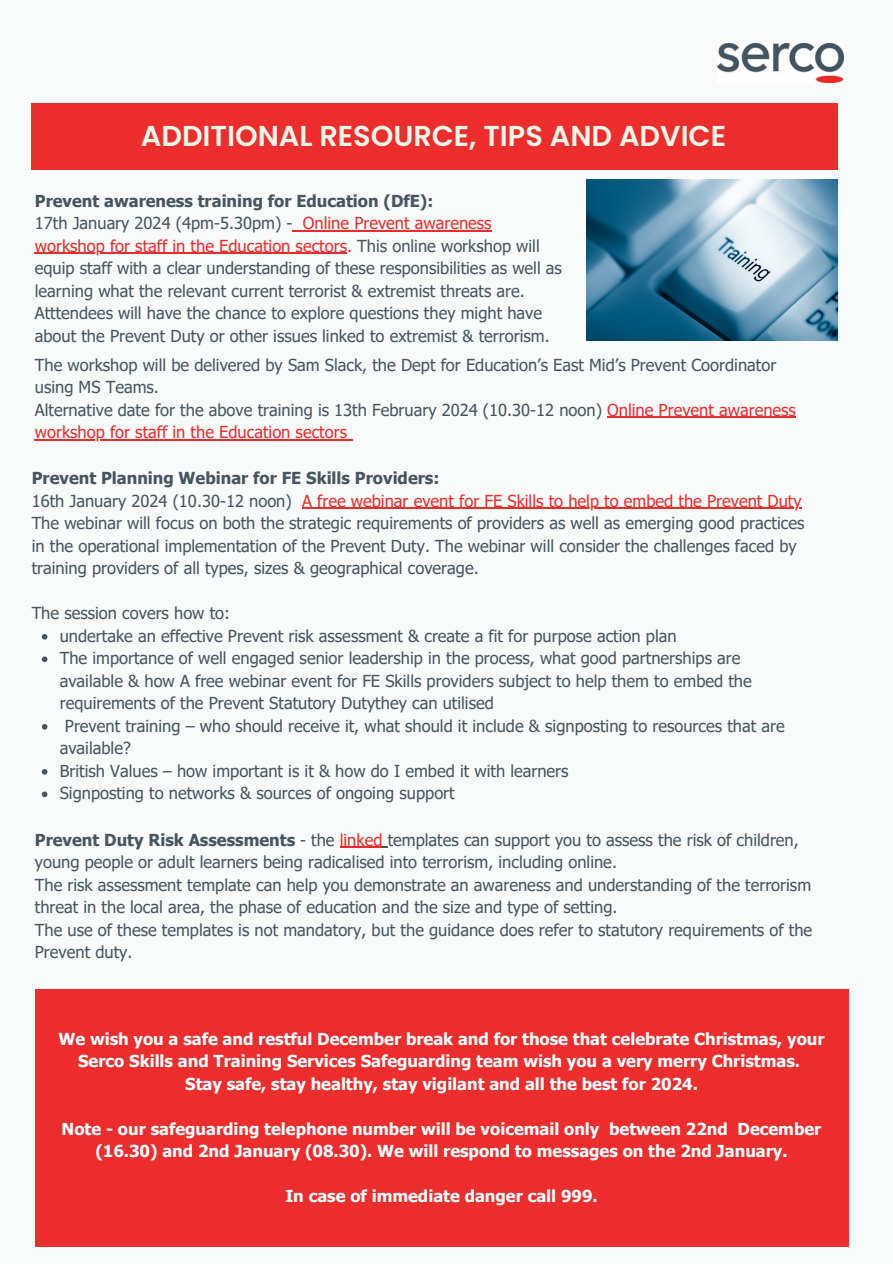
<style>
.page{position:relative;width:893px;height:1264px;background:#fff}
.page>*{position:absolute;margin:0;border:0;box-sizing:border-box;transform-origin:0 0}
.t1{font:600 28.8px "Poppins";color:#f6f6e9}
.t2{font:16.5px/22.5px "Tahoma";color:#46555f}
.t3{font:700 16.5px/22.5px "Tahoma";color:#fff;text-align:center}
.t4{font:700 16.5px "Tahoma";color:#46555f}
.s1{color:#eb2d2e}
.s2{font-weight:700}
</style>
<div class="page">
<div style="left:0;top:0;width:892px;height:1263px;background:#f9fafa"></div>
<img style="left:717px;top:43px;width:126px;height:40px">
<div style="left:32px;top:103px;width:805px;height:66px;background:#eb2d2e"></div>
<div style="left:35px;top:989px;width:813px;height:257px;background:#eb2d2e"></div>
<img style="left:586px;top:180px;width:251px;height:161px">
<hr style="left:303px;top:230px;width:188px;height:1px;background:#eb2d2e">
<hr style="left:35px;top:253px;width:312px;height:1px;background:#eb2d2e">
<hr style="left:607px;top:416px;width:188px;height:2px;background:#eb2d2e">
<hr style="left:35px;top:439px;width:312px;height:1px;background:#eb2d2e">
<hr style="left:302px;top:508px;width:499px;height:1px;background:#eb2d2e">
<svg style="left:42px;top:634px;width:5px;height:5px"></svg>
<svg style="left:42px;top:656px;width:5px;height:6px"></svg>
<svg style="left:42px;top:724px;width:5px;height:5px"></svg>
<svg style="left:42px;top:769px;width:5px;height:5px"></svg>
<svg style="left:42px;top:791px;width:5px;height:6px"></svg>
<hr style="left:340px;top:846px;width:42px;height:1px;background:#eb2d2e">
<p class="t1" style="left:141px;top:116px;width:586px">ADDITIONAL RESOURCE, TIPS AND ADVICE</p>
<p class="t4" style="left:35px;top:190px;width:400px">Prevent awareness training for Education (DfE):</p>
<p class="t2" style="left:35px;top:211px;width:528px">17th January 2024 (4pm-5.30pm) - <span class="s1">Online Prevent awareness workshop for staff in the Education sectors.</span> This online workshop will equip staff with a clear understanding of these responsibilities as well as learning what the relevant current terrorist &amp; extremist threats are.<br>Atttendees will have the chance to explore questions they might have</p>
<p class="t2" style="left:35px;top:324px;width:516px">about the Prevent Duty or other issues linked to extremist &amp; terrorism.</p>
<p class="t2" style="left:35px;top:353px;width:742px">The workshop will be delivered by Sam Slack, the Dept for Education’s East Mid’s Prevent Coordinator using MS Teams.</p>
<p class="t2" style="left:35px;top:398px;width:762px">Alternative date for the above training is 13th February 2024 (10.30-12 noon) <span class="s1">Online Prevent awareness workshop for staff in the Education sectors</span></p>
<p class="t4" style="left:32px;top:468px;width:409px">Prevent Planning Webinar for FE Skills Providers:</p>
<p class="t2" style="left:32px;top:489px;width:774px">16th January 2024 (10.30-12 noon) <span class="s1">A free webinar event for FE Skills to help to embed the Prevent Duty </span>The webinar will focus on both the strategic requirements of providers as well as emerging good practices in the operational implementation of the Prevent Duty. The webinar will consider the challenges faced by training providers of all types, sizes &amp; geographical coverage.</p>
<p class="t2" style="left:32px;top:601px;width:200px">The session covers how to:</p>
<p class="t2" style="left:60px;top:624px;width:618px">undertake an effective Prevent risk assessment &amp; create a fit for purpose action plan</p>
<p class="t2" style="left:60px;top:646px;width:693px">The importance of well engaged senior leadership in the process, what good partnerships are available &amp; how A free webinar event for FE Skills providers subject to help them to embed the requirements of the Prevent Statutory Dutythey can utilised</p>
<p class="t2" style="left:60px;top:714px;width:726px;text-indent:5px">Prevent training – who should receive it, what should it include &amp; signposting to resources that are available?</p>
<p class="t2" style="left:60px;top:759px;width:510px">British Values – how important is it &amp; how do I embed it with learners</p>
<p class="t2" style="left:60px;top:781px;width:396px">Signposting to networks &amp; sources of ongoing support</p>
<p class="t2" style="left:35px;top:827px;width:765px"><span class="s2">Prevent Duty Risk Assessments</span> - the <span class="s1">linked</span> templates can support you to assess the risk of children, young people or adult learners being radicalised into terrorism, including online.</p>
<p class="t2" style="left:35px;top:872px;width:777px">The risk assessment template can help you demonstrate an awareness and understanding of the terrorism threat in the local area, the phase of education and the size and type of setting.</p>
<p class="t2" style="left:35px;top:917px;width:778px">The use of these templates is not mandatory, but the guidance does refer to statutory requirements of the<br>Prevent duty.</p>
<p class="t3" style="left:58px;top:1026px;width:767px">We wish you a safe and restful December break and for those that celebrate Christmas, your<br>Serco Skills and Training Services Safeguarding team wish you a very merry Christmas.</p>
<p class="t3" style="left:185px;top:1071px;width:514px">Stay safe, stay healthy, stay vigilant and all the best for 2024.</p>
<p class="t3" style="left:62px;top:1116px;width:761px">Note - our safeguarding telephone number will be voicemail only between 22nd December (16.30) and 2nd January (08.30). We will respond to messages on the 2nd January.</p>
<p class="t3" style="left:285px;top:1184px;width:314px">In case of immediate danger call 999.</p>
</div>
